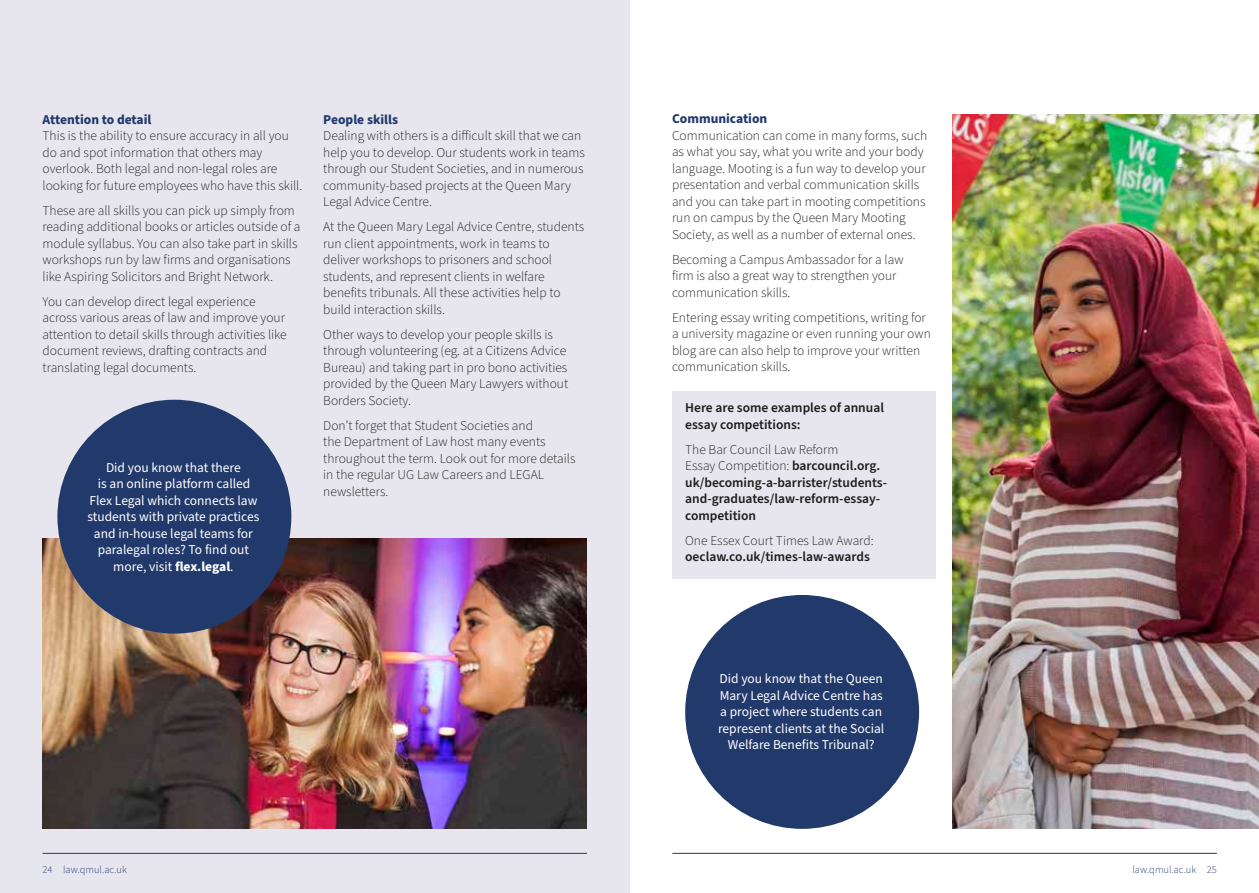
<style>
.page{position:relative;width:1259px;height:893px;background:#fff}
.page>*{position:absolute;margin:0;border:0;box-sizing:border-box;transform-origin:0 0}
.t1{font:300 13.5px/16.5px "Source Sans Pro";color:#1d1d1b}
.t2{font:13.5px/16.5px "Source Sans Pro";color:#fff;text-align:center}
.t3{font:600 13.5px/16.5px "Source Sans Pro";color:#1d1d1b}
.t4{font:700 13.5px "Source Sans Pro";color:#21396b}
.t5{font:300 10.5px "Source Sans Pro";color:#21396b}
.s1{font-weight:700}
.s2{font-weight:300}
</style>
<div class="page">
<div style="left:0;top:0;width:629px;height:893px;background:#e7e6ef"></div>
<img style="left:43px;top:538px;width:544px;height:291px">
<img style="left:952px;top:115px;width:307px;height:714px">
<div style="left:57px;top:400px;width:234px;height:234px;background:#21396b;border-radius:50%"></div>
<div style="left:685px;top:595px;width:234px;height:234px;background:#21396b;border-radius:50%"></div>
<div style="left:672px;top:391px;width:264px;height:187px;background:#e7e6ef"></div>
<hr style="left:43px;top:853px;width:544px;height:1px;background:#21396b">
<hr style="left:672px;top:853px;width:544px;height:1px;background:#21396b">
<p class="t4" style="left:43px;top:110px;width:110px">Attention to detail</p>
<p class="t1" style="left:43px;top:128px;width:261px">This is the ability to ensure accuracy in all you do and spot information that others may overlook. Both legal and non-legal roles are looking for future employees who have this skill.</p>
<p class="t1" style="left:43px;top:202px;width:259px">These are all skills you can pick up simply from reading additional books or articles outside of a module syllabus. You can also take part in skills workshops run by law firms and organisations like Aspiring Solicitors and Bright Network.</p>
<p class="t1" style="left:43px;top:293px;width:246px">You can develop direct legal experience across various areas of law and improve your attention to detail skills through activities like document reviews, drafting contracts and translating legal documents.</p>
<p class="t2" style="left:87px;top:459px;width:174px">Did you know that there<br>is an online platform called<br>Flex Legal which connects law students with private practices and in-house legal teams for paralegal roles? To find out more, visit <span class="s1">flex.legal</span>.</p>
<p class="t4" style="left:323px;top:110px;width:76px">People skills</p>
<p class="t1" style="left:323px;top:128px;width:263px">Dealing with others is a difficult skill that we can help you to develop. Our students work in teams through our Student Societies, and in numerous community-based projects at the Queen Mary Legal Advice Centre.</p>
<p class="t1" style="left:323px;top:219px;width:262px">At the Queen Mary Legal Advice Centre, students run client appointments, work in teams to deliver workshops to prisoners and school students, and represent clients in welfare benefits tribunals. All these activities help to build interaction skills.</p>
<p class="t1" style="left:323px;top:326px;width:246px">Other ways to develop your people skills is through volunteering (eg. at a Citizens Advice Bureau) and taking part in pro bono activities provided by the Queen Mary Lawyers without Borders Society.</p>
<p class="t1" style="left:323px;top:417px;width:254px">Don’t forget that Student Societies and<br>the Department of Law host many events throughout the term. Look out for more details in the regular UG Law Careers and LEGAL newsletters.</p>
<p class="t4" style="left:672px;top:110px;width:97px">Communication</p>
<p class="t1" style="left:672px;top:128px;width:257px">Communication can come in many forms, such as what you say, what you write and your body language. Mooting is a fun way to develop your presentation and verbal communication skills and you can take part in mooting competitions run on campus by the Queen Mary Mooting Society, as well as a number of external ones.</p>
<p class="t1" style="left:672px;top:252px;width:233px">Becoming a Campus Ambassador for a law firm is also a great way to strengthen your communication skills.</p>
<p class="t1" style="left:672px;top:310px;width:260px">Entering essay writing competitions, writing for a university magazine or even running your own blog are can also help to improve your written communication skills.</p>
<p class="t3" style="left:685px;top:400px;width:200px">Here are some examples of annual essay competitions:</p>
<p class="t3" style="left:685px;top:441px;width:203px"><span class="s2">The Bar Council Law Reform<br>Essay Competition:</span> barcouncil.org. uk/becoming-a-barrister/students&shy;and-graduates/law-reform-essay&shy;competition</p>
<p class="t1" style="left:685px;top:532px;width:190px">One Essex Court Times Law Award:</p>
<p class="t3" style="left:685px;top:549px;width:186px">oeclaw.co.uk/times-law-awards</p>
<p class="t2" style="left:718px;top:671px;width:168px">Did you know that the Queen<br>Mary Legal Advice Centre has a project where students can represent clients at the Social<br>Welfare Benefits Tribunal?</p>
<p class="t5" style="left:43px;top:862px;width:86px">24 law.qmul.ac.uk</p>
<p class="t5" style="left:1132px;top:863px;width:86px">law.qmul.ac.uk 25</p>
</div>
